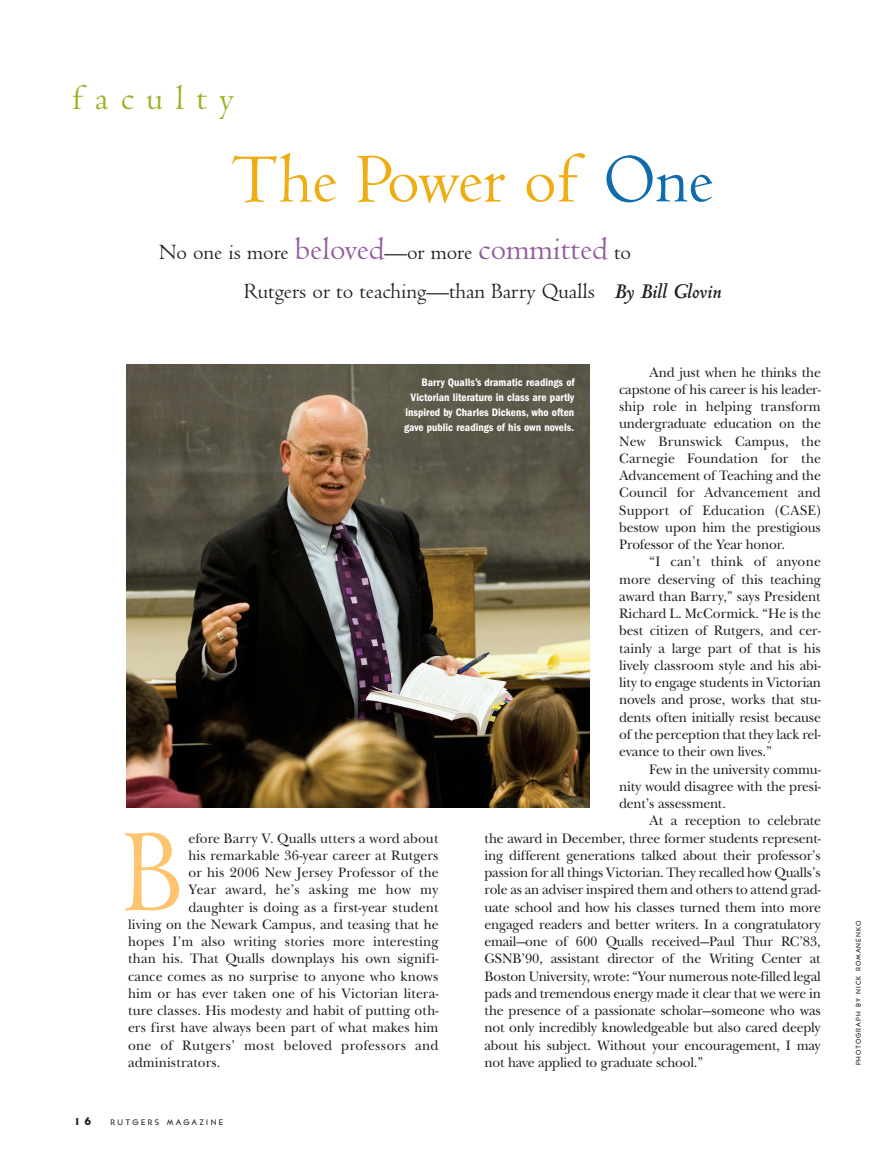
<style>
.page{position:relative;width:885px;height:1175px;background:#fff}
.page>*{position:absolute;margin:0;border:0;box-sizing:border-box;transform-origin:0 0}
.t1{font:121.8px "Centaur";color:#fec46e;scale:.95 1}
.t2{font:72px "Centaur";color:#eead13}
.t3{font:36px "Centaur";letter-spacing:.345em;color:#9cb226}
.t4{font:22.5px/39px "Centaur";color:#231f20}
.t5{font:14.1px/17.2px "New Baskerville ITC";letter-spacing:.01em;color:#231f20;text-align:justify}
.t6{font:600 condensed 11.25px/15px "Franklin Gothic";color:#fff;text-align:right}
.t7{font:10.5px "Bernhard Gothic SG X Heavy";color:#231f20}
.t8{font:500 7.8px "Bernhard Gothic SG";letter-spacing:.305em;color:#231f20}
.t9{font:500 6.75px "Bernhard Gothic SG";letter-spacing:.15em;color:#231f20}
.s1{color:#0e6bac}
.s2{font-size:33px;color:#925c9c}
.s3{font-weight:700;font-style:italic}
</style>
<div class="page">
<img style="left:126px;top:364px;width:463px;height:443px">
<h3 class="t3" style="left:72px;top:85px;width:163px">faculty</h3>
<h2 class="t2" style="left:231px;top:153px;width:483px">The Power of <span class="s1">One</span></h2>
<h3 class="t4" style="left:244px;top:235px;width:478px;text-indent:-85px">No one is more <span class="s2">beloved</span>—or more <span class="s2">committed</span> to<br>Rutgers or to teaching—than Barry Qualls <span class="s3">By Bill Glovin</span></h3>
<p class="t5" style="left:619px;top:365px;width:203px;text-indent:30px">And just when he thinks the capstone of his career is his leader&shy;ship role in helping transform undergraduate education on the New Brunswick Campus, the Carnegie Foundation for the Advancement of Teaching and the Council for Advancement and Support of Education (CASE) bestow upon him the prestigious Professor of the Year honor.</p>
<p class="t5" style="left:619px;top:555px;width:203px;text-indent:30px">“I can’t think of anyone more deserving of this teaching award than Barry,” says President Richard L. McCormick. “He is the best citizen of Rutgers, and cer&shy;tainly a large part of that is his lively classroom style and his abi&shy;lity to engage students in Victorian novels and prose, works that stu&shy;dents often initially resist because of the perception that they lack rel&shy;evance to their own lives.”</p>
<p class="t5" style="left:619px;top:762px;width:203px;text-indent:30px">Few in the university commu&shy;nity would disagree with the presi&shy;dent’s assessment.</p>
<p class="t5" style="left:484px;top:814px;width:338px;text-indent:165px">At a reception to celebrate the award in December, three former students represent&shy;ing different generations talked about their professor’s passion for all things Victorian. They recalled how Qualls’s role as an adviser inspired them and others to attend grad&shy;uate school and how his classes turned them into more engaged readers and better writers. In a congratulatory email—one of 600 Qualls received—Paul Thur RC’83, GSNB’90, assistant director of the Writing Center at Boston University, wrote: “Your numerous note-filled legal pads and tremendous energy made it clear that we were in the presence of a passionate scholar—someone who was not only incredibly knowledgeable but also cared deeply about his subject. Without your encouragement, I may not have applied to graduate school.”</p>
<p class="t6" style="left:404px;top:375px;width:172px">Barry Qualls’s dramatic readings of Victorian literature in class are partly inspired by Charles Dickens, who often gave public readings of his own novels.</p>
<h1 class="t1" style="left:123px;top:828px;width:64px">B</h1>
<p class="t5" style="left:188px;top:831px;width:251px">efore Barry V. Qualls utters a word about</p>
<p class="t5" style="left:188px;top:848px;width:251px">his remarkable 36-year career at Rutgers</p>
<p class="t5" style="left:188px;top:865px;width:251px">or his 2006 New Jersey Professor of the</p>
<p class="t5" style="left:188px;top:883px;width:251px">Year award, he’s asking me how my</p>
<p class="t5" style="left:188px;top:900px;width:251px">daughter is doing as a first-year student</p>
<p class="t5" style="left:128px;top:917px;width:312px">living on the Newark Campus, and teasing that he</p>
<p class="t5" style="left:128px;top:934px;width:312px">hopes I’m also writing stories more interesting</p>
<p class="t5" style="left:128px;top:952px;width:312px">than his. That Qualls downplays his own signifi-</p>
<p class="t5" style="left:128px;top:969px;width:312px">cance comes as no surprise to anyone who knows</p>
<p class="t5" style="left:128px;top:986px;width:312px">him or has ever taken one of his Victorian litera-</p>
<p class="t5" style="left:128px;top:1003px;width:312px">ture classes. His modesty and habit of putting oth-</p>
<p class="t5" style="left:128px;top:1021px;width:312px">ers first have always been part of what makes him</p>
<p class="t5" style="left:128px;top:1038px;width:312px">one of Rutgers’ most beloved professors and</p>
<p class="t5" style="left:128px;top:1055px;width:94px">administrators.</p>
<p class="t7" style="left:74px;top:1115px;width:20px">1 6</p>
<p class="t8" style="left:111px;top:1117px;width:114px">RUTGERS MAGAZINE</p>
<p class="t9" style="left:854px;top:1065px;width:146px;rotate:-90deg">PHOTOGRAPH BY NICK ROMANENKO</p>
</div>
